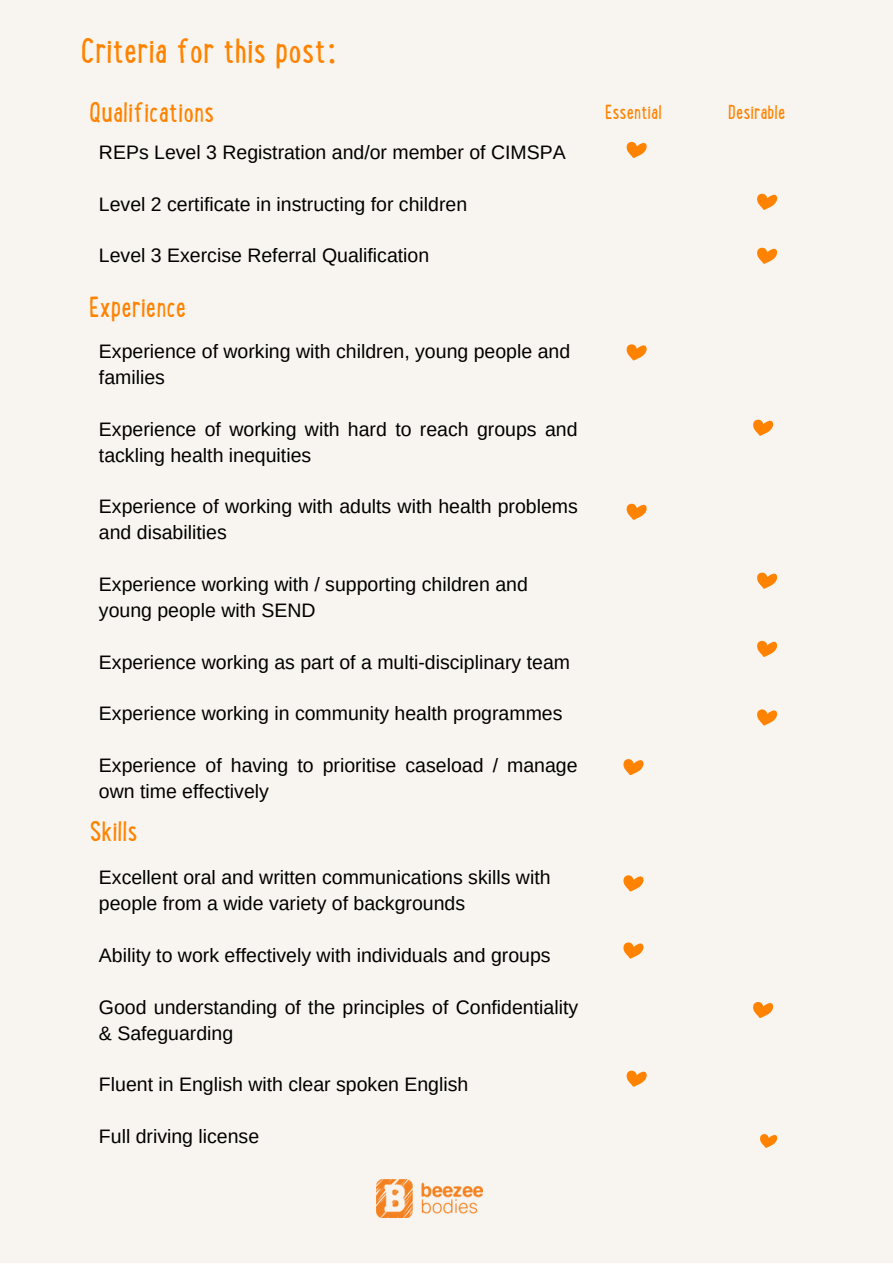
<style>
.page{position:relative;width:893px;height:1264px;background:#fff}
.page>*{position:absolute;margin:0;border:0;box-sizing:border-box;transform-origin:0 0}
.t1{font:37.5px "Lunch Box";color:#ff8300}
.t2{font:30px "Lunch Box";color:#ff8300}
.t3{font:21px "Lunch Box";color:#ff8300}
.t4{font:19.5px/25.8px "Arimo";color:#000}
</style>
<div class="page">
<div style="left:0;top:0;width:892px;height:1262px;background:#f8f4ef"></div>
<svg style="left:626px;top:141px;width:21px;height:17px"></svg>
<svg style="left:626px;top:344px;width:21px;height:16px"></svg>
<svg style="left:623px;top:875px;width:21px;height:16px"></svg>
<svg style="left:623px;top:942px;width:21px;height:16px"></svg>
<svg style="left:757px;top:572px;width:20px;height:16px"></svg>
<svg style="left:753px;top:419px;width:20px;height:16px"></svg>
<svg style="left:753px;top:1002px;width:20px;height:15px"></svg>
<svg style="left:626px;top:503px;width:21px;height:17px"></svg>
<svg style="left:757px;top:640px;width:20px;height:17px"></svg>
<svg style="left:760px;top:1134px;width:17px;height:13px"></svg>
<svg style="left:757px;top:709px;width:20px;height:16px"></svg>
<svg style="left:623px;top:759px;width:21px;height:16px"></svg>
<svg style="left:757px;top:193px;width:20px;height:17px"></svg>
<svg style="left:626px;top:1070px;width:21px;height:16px"></svg>
<img style="left:376px;top:1179px;width:107px;height:38px">
<svg style="left:757px;top:247px;width:20px;height:17px"></svg>
<h1 class="t1" style="left:81px;top:37px;width:258px">Criteria for this post:</h1>
<h2 class="t2" style="left:89px;top:101px;width:127px">Qualifications</h2>
<p class="t3" style="left:605px;top:105px;width:58px">Essential</p>
<p class="t3" style="left:728px;top:105px;width:58px">Desirable</p>
<p class="t4" style="left:99px;top:139px;width:468px">REPs Level 3 Registration and/or member of CIMSPA</p>
<p class="t4" style="left:99px;top:191px;width:370px">Level 2 certificate in instructing for children</p>
<p class="t4" style="left:99px;top:243px;width:332px">Level 3 Exercise Referral Qualification</p>
<h2 class="t2" style="left:89px;top:296px;width:99px">Experience</h2>
<p class="t4" style="left:99px;top:338px;width:473px">Experience of working with children, young people and families</p>
<p class="t4" style="left:99px;top:416px;width:480px">Experience of working with hard to reach groups and tackling health inequities</p>
<p class="t4" style="left:99px;top:493px;width:480px">Experience of working with adults with health problems and disabilities</p>
<p class="t4" style="left:99px;top:571px;width:430px">Experience working with / supporting children and young people with SEND</p>
<p class="t4" style="left:99px;top:649px;width:472px">Experience working as part of a multi-disciplinary team</p>
<p class="t4" style="left:99px;top:700px;width:465px">Experience working in community health programmes</p>
<p class="t4" style="left:99px;top:752px;width:480px">Experience of having to prioritise caseload / manage own time effectively</p>
<h2 class="t2" style="left:89px;top:819px;width:50px">Skills</h2>
<p class="t4" style="left:99px;top:864px;width:453px">Excellent oral and written communications skills with people from a wide variety of backgrounds</p>
<p class="t4" style="left:99px;top:942px;width:453px">Ability to work effectively with individuals and groups</p>
<p class="t4" style="left:99px;top:994px;width:481px">Good understanding of the principles of Confidentiality &amp; Safeguarding</p>
<p class="t4" style="left:99px;top:1071px;width:371px">Fluent in English with clear spoken English</p>
<p class="t4" style="left:99px;top:1123px;width:162px">Full driving license</p>
</div>
